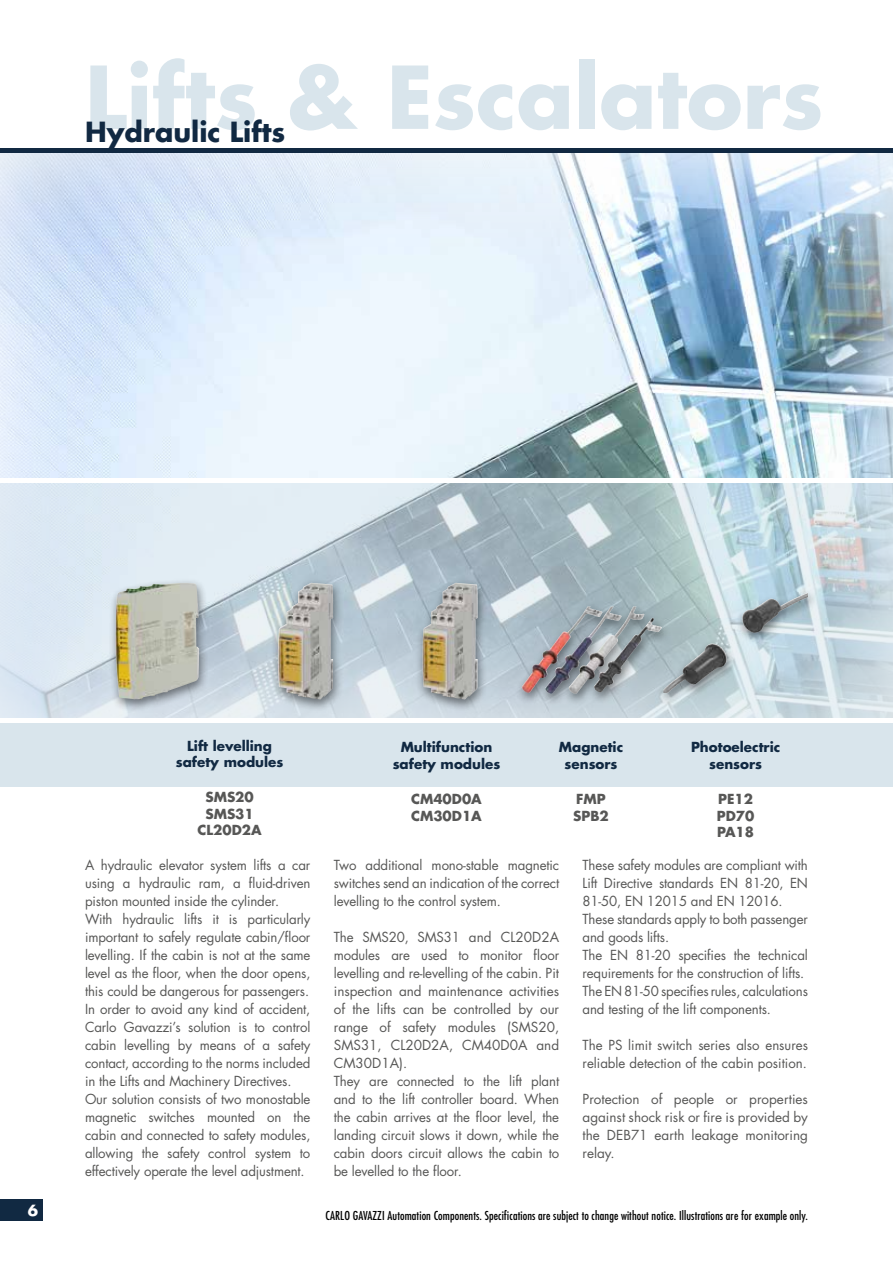
<style>
.page{position:relative;width:893px;height:1263px;background:#fff}
.page>*{position:absolute;margin:0;border:0;box-sizing:border-box;transform-origin:0 0}
.t1{font:700 84px "Futura Std";color:#d9e5ec}
.t2{font:700 27px "Futura Std";color:#112942}
.t3{font:700 15px "Futura Std";color:#fff}
.t4{font:13.5px/18px "Futura Std";letter-spacing:-.01em;color:#575756}
.t5{font:700 13.5px/16.5px "Futura Std";color:#112942;text-align:center}
.t6{font:700 13.5px/16.5px "Futura Std";color:#575756}
.t7{font:condensed 12px "Futura Std";letter-spacing:.01em;color:#000}
</style>
<div class="page">
<div style="left:0;top:723px;width:893px;height:64px;background:#d9e5ec"></div>
<hr style="left:0;top:149px;width:893px;height:4px;background:#112942">
<div style="left:0;top:1199px;width:43px;height:21px;background:#112942"></div>
<svg style="left:0;top:153px;width:893px;height:325px;background:#cddeeb"></svg>
<svg style="left:0;top:483px;width:893px;height:235px;background:#c8d7df"></svg>
<div style="left:514px;top:602px;width:158px;height:105px;background:#000;opacity:.5"></div>
<svg style="left:627px;top:606px;width:6px;height:12px"></svg>
<div style="left:656px;top:588px;width:162px;height:118px;background:#000;opacity:.5"></div>
<img style="left:663px;top:592px;width:145px;height:101px">
<div style="left:108px;top:577px;width:102px;height:135px;background:#000;opacity:.5"></div>
<img style="left:115px;top:583px;width:84px;height:117px">
<div style="left:270px;top:578px;width:74px;height:134px;background:#000;opacity:.5"></div>
<svg style="left:299px;top:583px;width:12px;height:8px"></svg>
<div style="left:415px;top:578px;width:73px;height:134px;background:#000;opacity:.5"></div>
<svg style="left:444px;top:583px;width:12px;height:8px"></svg>
<h1 class="t1" style="left:85px;top:41px;width:740px">Lifts &amp; Escalators</h1>
<h2 class="t2" style="left:85px;top:114px;width:202px">Hydraulic Lifts</h2>
<p class="t5" style="left:176px;top:737px;width:109px">Lift levelling safety modules</p>
<p class="t6" style="left:198px;top:789px;width:66px;text-align:center">SMS20<br>SMS31<br>CL20D2A</p>
<p class="t5" style="left:393px;top:739px;width:109px">Multifunction safety modules</p>
<p class="t5" style="left:559px;top:739px;width:66px">Magnetic sensors</p>
<p class="t5" style="left:691px;top:739px;width:91px">Photoelectric sensors</p>
<p class="t6" style="left:411px;top:791px;width:72px">CM40D0A<br>CM30D1A</p>
<p class="t6" style="left:573px;top:791px;width:37px">FMP<br>SPB2</p>
<p class="t6" style="left:717px;top:791px;width:39px;text-align:justify">PE12<br>PD70<br>PA18</p>
<p class="t4" style="left:85px;top:856px;width:227px">A hydraulic elevator system lifts a car using a hydraulic ram, a fluid-driven piston mounted inside the cylinder.<br>With hydraulic lifts it is particularly important to safely regulate cabin/floor levelling. If the cabin is not at the same level as the floor, when the door opens, this could be dangerous for passengers.<br>In order to avoid any kind of accident, Carlo Gavazzi’s solution is to control cabin levelling by means of a safety contact, according to the norms included in the Lifts and Machinery Directives.<br>Our solution consists of two monostable magnetic switches mounted on the cabin and connected to safety modules, allowing the safety control system to effectively operate the level adjustment.</p>
<p class="t4" style="left:334px;top:856px;width:227px;text-align:justify">Two additional mono-stable magnetic switches send an indication of the correct levelling to the control system.</p>
<p class="t4" style="left:334px;top:928px;width:227px">The SMS20, SMS31 and CL20D2A modules are used to monitor floor levelling and re-levelling of the cabin. Pit inspection and maintenance activities of the lifts can be controlled by our range of safety modules (SMS20, SMS31, CL20D2A, CM40D0A and CM30D1A).<br>They are connected to the lift plant and to the lift controller board. When the cabin arrives at the floor level, the landing circuit slows it down, while the cabin doors circuit allows the cabin to be levelled to the floor.</p>
<p class="t4" style="left:583px;top:856px;width:227px">These safety modules are compliant with Lift Directive standards EN 81-20, EN 81-50, EN 12015 and EN 12016.<br>These standards apply to both passenger and goods lifts.<br>The EN 81-20 specifies the technical requirements for the construction of lifts.<br>The EN 81-50 specifies rules, calculations and testing of the lift components.</p>
<p class="t4" style="left:583px;top:1036px;width:227px">The PS limit switch series also ensures reliable detection of the cabin position.</p>
<p class="t4" style="left:583px;top:1090px;width:227px;text-align:justify">Protection of people or properties against shock risk or fire is provided by the DEB71 earth leakage monitoring relay.</p>
<p class="t3" style="left:28px;top:1200px;width:12px">6</p>
<p class="t7" style="left:325px;top:1209px;width:484px">CARLO GAVAZZI Automation Components. Specifications are subject to change without notice. Illustrations are for example only.</p>
</div>
